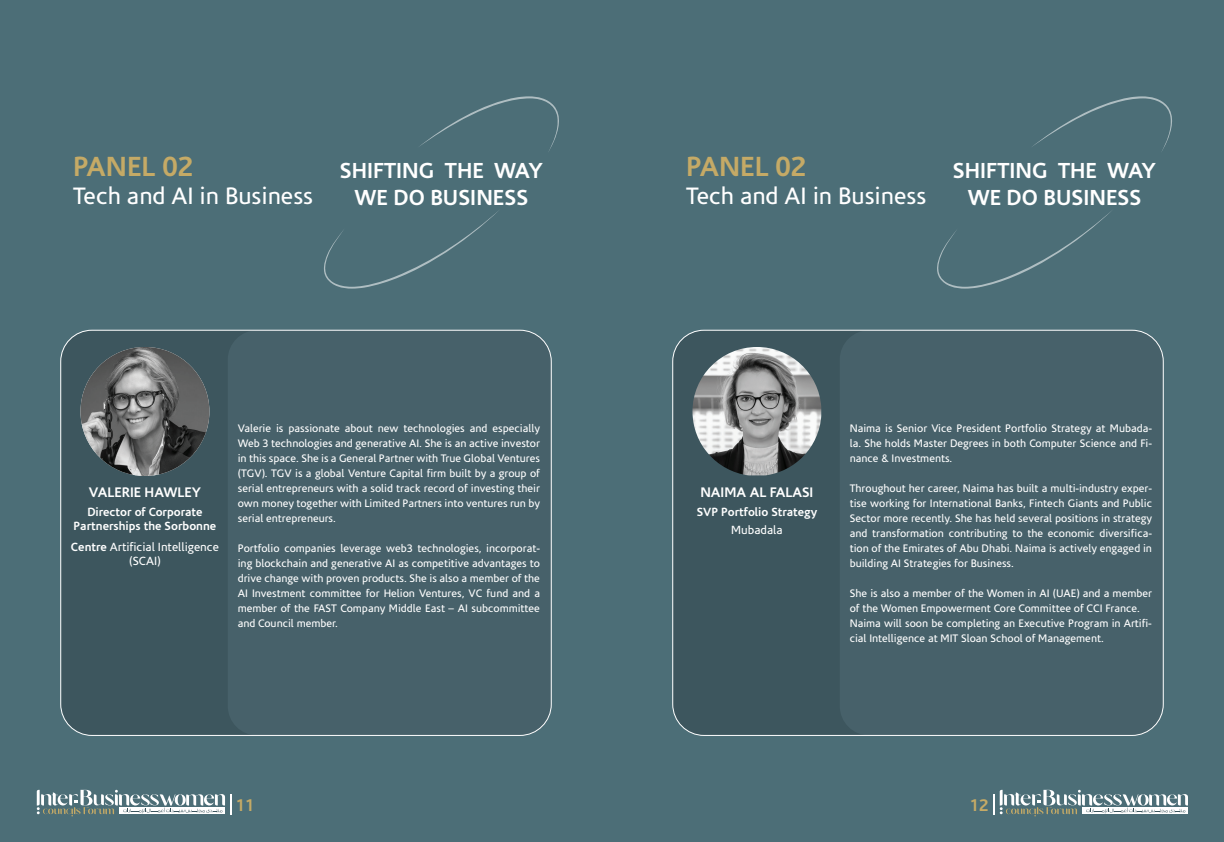
<style>
.page{position:relative;width:1224px;height:842px;background:#fff}
.page>*{position:absolute;margin:0;border:0;box-sizing:border-box;transform-origin:0 0}
.t1{font:700 28px "Corisande OT";color:#c5aa66}
.t2{font:24px "Corisande OT";color:#fff}
.t3{font:700 22px "Corisande OT";color:#fff}
.t4{font:700 17px "Corisande OT";color:#c5aa66}
.t5{font:700 14px "Corisande OT";color:#fff}
.t6{font:700 12px/14.4px "Corisande OT";color:#fff;text-align:center}
.t7{font:12px/14.4px "Corisande OT";color:#fff;text-align:center}
.t8{font:11px/15px "Corisande OT";color:#fff;text-align:justify}
.s1{font-weight:700}
</style>
<div class="page">
<div style="left:0;top:0;width:612px;height:842px;background:#4c6e77"></div>
<svg style="left:37px;top:790px;width:188px;height:26px"></svg>
<hr style="left:230px;top:794px;width:2px;height:20px;background:#fff">
<div style="left:612px;top:0;width:612px;height:842px;background:#4c6e77"></div>
<svg style="left:324px;top:211px;width:174px;height:78px"></svg>
<svg style="left:419px;top:96px;width:140px;height:56px"></svg>
<svg style="left:937px;top:211px;width:174px;height:78px"></svg>
<svg style="left:1032px;top:96px;width:140px;height:55px"></svg>
<hr style="left:993px;top:794px;width:2px;height:20px;background:#fff">
<svg style="left:1000px;top:790px;width:188px;height:26px"></svg>
<div style="left:61px;top:330px;width:323px;height:405px;background:#3d565e;border-radius:32px"></div>
<div style="left:228px;top:330px;width:323px;height:405px;background:#47616a;border-radius:29px"></div>
<div style="left:673px;top:330px;width:323px;height:405px;background:#3d565e;border-radius:32px"></div>
<div style="left:840px;top:330px;width:323px;height:405px;background:#47616a;border-radius:29px"></div>
<img style="left:80px;top:347px;width:129px;height:129px;border-radius:64px">
<img style="left:692px;top:347px;width:129px;height:128px">
<h1 class="t1" style="left:73px;top:150px;width:122px">PANEL 02</h1>
<h3 class="t3" style="left:340px;top:158px;width:205px">SHIFTING THE WAY</h3>
<h1 class="t1" style="left:686px;top:150px;width:122px">PANEL 02</h1>
<h3 class="t3" style="left:355px;top:184px;width:175px">WE DO BUSINESS</h3>
<h3 class="t3" style="left:953px;top:158px;width:205px">SHIFTING THE WAY</h3>
<h2 class="t2" style="left:73px;top:183px;width:242px">Tech and AI in Business</h2>
<h2 class="t2" style="left:686px;top:183px;width:242px">Tech and AI in Business</h2>
<h3 class="t3" style="left:968px;top:184px;width:175px">WE DO BUSINESS</h3>
<p class="t5" style="left:89px;top:484px;width:114px">VALERIE HAWLEY</p>
<p class="t6" style="left:74px;top:504px;width:144px">Director of Corporate<br>Partnerships the Sorbonne</p>
<p class="t7" style="left:71px;top:539px;width:150px"><span class="s1">Centre</span> Artificial Intelligence (SCAI)</p>
<p class="t8" style="left:238px;top:421px;width:304px">Valerie is passionate about new technologies and especially Web 3 technologies and generative AI. She is an active investor in this space. She is a General Partner with True Global Ventures (TGV). TGV is a global Venture Capital firm built by a group of serial entrepreneurs with a solid track record of investing their own money together with Limited Partners into ventures run by serial entrepreneurs.</p>
<p class="t8" style="left:238px;top:541px;width:304px">Portfolio companies leverage web3 technologies, incorporat&shy;ing blockchain and generative AI as competitive advantages to drive change with proven products. She is also a member of the AI Investment committee for Helion Ventures, VC fund and a member of the FAST Company Middle East – AI subcommittee and Council member.</p>
<p class="t5" style="left:700px;top:484px;width:115px">NAIMA AL FALASI</p>
<p class="t6" style="left:697px;top:504px;width:122px">SVP Portfolio Strategy</p>
<p class="t7" style="left:731px;top:523px;width:53px">Mubadala</p>
<p class="t8" style="left:850px;top:421px;width:304px">Naima is Senior Vice President Portfolio Strategy at Mubada&shy;la. She holds Master Degrees in both Computer Science and Fi&shy;nance &amp; Investments.</p>
<p class="t8" style="left:850px;top:481px;width:304px">Throughout her career, Naima has built a multi-industry exper&shy;tise working for International Banks, Fintech Giants and Public Sector more recently. She has held several positions in strategy and transformation contributing to the economic diversifica&shy;tion of the Emirates of Abu Dhabi. Naima is actively engaged in building AI Strategies for Business.</p>
<p class="t8" style="left:850px;top:586px;width:304px;text-align:left">She is also a member of the Women in AI (UAE) and a member of the Women Empowerment Core Committee of CCI France.<br>Naima will soon be completing an Executive Program in Artifi&shy;cial Intelligence at MIT Sloan School of Management.</p>
<h3 class="t4" style="left:236px;top:795px;width:20px">11</h3>
<h3 class="t4" style="left:970px;top:795px;width:20px">12</h3>
</div>
